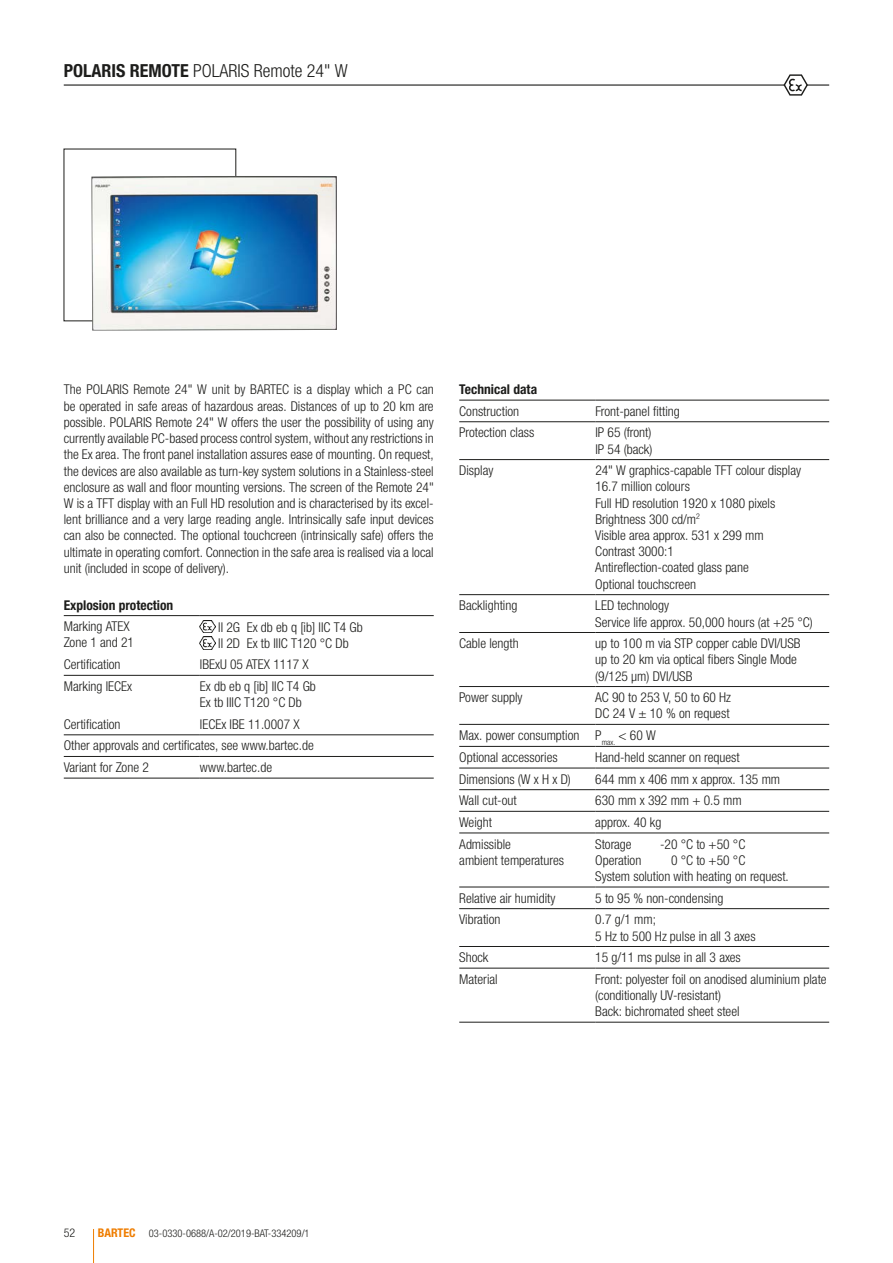
<style>
.page{position:relative;width:893px;height:1263px;background:#fff}
.page>*{position:absolute;margin:0;border:0;box-sizing:border-box;transform-origin:0 0}
.t1{font:300 condensed 18px "Helvetica Neue LTW1 G";color:#1d1d1b}
.t2{font:300 condensed 13.5px/16.2px "Helvetica Neue LTW1 G";color:#1d1d1b}
.t3{font:700 condensed 13.5px "Helvetica Neue LTW1 G";color:#1d1d1b}
.t4{font:300 condensed 12px "Helvetica Neue LTW1 G";color:#1d1d1b}
.t5{font:300 condensed 10.5px "Helvetica Neue LTW1 G";color:#1d1d1b}
.s1{font-weight:700}
.s2{font-weight:700;font-size:12px;color:#ef7d00}
</style>
<div class="page">
<hr style="left:64px;top:84px;width:765px;height:2px;background:#1d1d1b">
<svg style="left:783px;top:74px;width:25px;height:22px"></svg>
<img style="left:91px;top:176px;width:246px;height:155px">
<hr style="left:93px;top:1229px;width:1px;height:34px;background:#ef7d00">
<hr style="left:459px;top:400px;width:136px;height:1px;background:#1d1d1b">
<hr style="left:595px;top:400px;width:234px;height:1px;background:#1d1d1b">
<hr style="left:459px;top:421px;width:136px;height:1px;background:#1d1d1b">
<hr style="left:595px;top:421px;width:234px;height:1px;background:#1d1d1b">
<hr style="left:459px;top:459px;width:136px;height:1px;background:#1d1d1b">
<hr style="left:595px;top:459px;width:234px;height:1px;background:#1d1d1b">
<hr style="left:459px;top:594px;width:136px;height:1px;background:#1d1d1b">
<hr style="left:595px;top:594px;width:234px;height:1px;background:#1d1d1b">
<hr style="left:459px;top:632px;width:136px;height:1px;background:#1d1d1b">
<hr style="left:595px;top:632px;width:234px;height:1px;background:#1d1d1b">
<hr style="left:459px;top:686px;width:136px;height:1px;background:#1d1d1b">
<hr style="left:595px;top:686px;width:234px;height:1px;background:#1d1d1b">
<hr style="left:459px;top:724px;width:136px;height:1px;background:#1d1d1b">
<hr style="left:595px;top:724px;width:234px;height:1px;background:#1d1d1b">
<hr style="left:459px;top:746px;width:136px;height:1px;background:#1d1d1b">
<hr style="left:595px;top:746px;width:234px;height:1px;background:#1d1d1b">
<hr style="left:459px;top:768px;width:136px;height:1px;background:#1d1d1b">
<hr style="left:595px;top:768px;width:234px;height:1px;background:#1d1d1b">
<hr style="left:459px;top:789px;width:136px;height:1px;background:#1d1d1b">
<hr style="left:595px;top:789px;width:234px;height:1px;background:#1d1d1b">
<hr style="left:459px;top:811px;width:136px;height:1px;background:#1d1d1b">
<hr style="left:595px;top:811px;width:234px;height:1px;background:#1d1d1b">
<hr style="left:459px;top:833px;width:136px;height:1px;background:#1d1d1b">
<hr style="left:595px;top:833px;width:234px;height:1px;background:#1d1d1b">
<hr style="left:459px;top:887px;width:136px;height:1px;background:#1d1d1b">
<hr style="left:595px;top:887px;width:234px;height:1px;background:#1d1d1b">
<hr style="left:459px;top:908px;width:136px;height:1px;background:#1d1d1b">
<hr style="left:595px;top:908px;width:234px;height:1px;background:#1d1d1b">
<hr style="left:459px;top:946px;width:136px;height:1px;background:#1d1d1b">
<hr style="left:595px;top:946px;width:234px;height:1px;background:#1d1d1b">
<hr style="left:459px;top:968px;width:136px;height:1px;background:#1d1d1b">
<hr style="left:595px;top:968px;width:234px;height:1px;background:#1d1d1b">
<hr style="left:459px;top:1022px;width:136px;height:1px;background:#1d1d1b">
<hr style="left:595px;top:1022px;width:234px;height:1px;background:#1d1d1b">
<hr style="left:64px;top:615px;width:136px;height:1px;background:#1d1d1b">
<hr style="left:200px;top:615px;width:234px;height:1px;background:#1d1d1b">
<hr style="left:64px;top:675px;width:136px;height:1px;background:#1d1d1b">
<hr style="left:200px;top:675px;width:234px;height:1px;background:#1d1d1b">
<hr style="left:64px;top:756px;width:136px;height:1px;background:#1d1d1b">
<hr style="left:200px;top:756px;width:234px;height:1px;background:#1d1d1b">
<hr style="left:64px;top:778px;width:136px;height:1px;background:#1d1d1b">
<hr style="left:200px;top:778px;width:234px;height:1px;background:#1d1d1b">
<hr style="left:64px;top:734px;width:136px;height:1px;background:#1d1d1b">
<hr style="left:200px;top:734px;width:234px;height:1px;background:#1d1d1b">
<img style="left:200px;top:620px;width:15px;height:13px">
<img style="left:200px;top:636px;width:15px;height:13px">
<h1 class="t1" style="left:64px;top:60px;width:285px"><span class="s1">POLARIS REMOTE</span> POLARIS Remote 24" W</h1>
<p class="t2" style="left:64px;top:382px;width:371px;text-align:justify">The POLARIS Remote 24" W unit by BARTEC is a display which a PC can be operated in safe areas of hazardous areas. Distances of up to 20 km are possible. POLARIS Remote 24" W offers the user the possibility of using any currently available PC-based process control system, without any restrictions in the Ex area. The front panel installation assures ease of mounting. On request, the devices are also available as turn-key system solutions in a Stainless-steel enclosure as wall and floor mounting versions. The screen of the Remote 24" W is a TFT display with an Full HD resolution and is characterised by its excel&shy;lent brilliance and a very large reading angle. Intrinsically safe input devices can also be connected. The optional touchcreen (intrinsically safe) offers the ultimate in operating comfort. Connection in the safe area is realised via a local unit (included in scope of delivery).</p>
<p class="t3" style="left:64px;top:597px;width:111px">Explosion protection</p>
<p class="t2" style="left:64px;top:618px;width:72px">Marking ATEX<br>Zone 1 and 21</p>
<p class="t2" style="left:218px;top:619px;width:146px">II 2G Ex db eb q [ib] IIC T4 Gb<br>II 2D Ex tb IIIC T120 °C Db</p>
<p class="t2" style="left:64px;top:657px;width:58px">Certification</p>
<p class="t2" style="left:200px;top:657px;width:110px">IBExU 05 ATEX 1117 X</p>
<p class="t2" style="left:64px;top:678px;width:70px">Marking IECEx</p>
<p class="t2" style="left:200px;top:678px;width:118px">Ex db eb q [ib] IIC T4 Gb<br>Ex tb IIIC T120 °C Db</p>
<p class="t2" style="left:64px;top:716px;width:58px">Certification</p>
<p class="t2" style="left:64px;top:713px;width:252px;line-height:21.6px;text-indent:136px">IECEx IBE 11.0007 X<br>Other approvals and certificates, see www.bartec.de<br>Variant for Zone 2</p>
<p class="t2" style="left:200px;top:759px;width:74px">www.bartec.de</p>
<p class="t3" style="left:459px;top:381px;width:80px">Technical data</p>
<p class="t2" style="left:459px;top:403px;width:61px">Construction</p>
<p class="t2" style="left:595px;top:403px;width:86px">Front-panel fitting</p>
<p class="t2" style="left:459px;top:425px;width:77px">Protection class</p>
<p class="t2" style="left:595px;top:425px;width:59px">IP 65 (front)<br>IP 54 (back)</p>
<p class="t2" style="left:459px;top:462px;width:36px">Display</p>
<p class="t2" style="left:595px;top:462px;width:207px">24" W graphics-capable TFT colour display<br>16.7 million colours<br>Full HD resolution 1920 x 1080 pixels<br>Brightness 300 cd/m<sup>2<br></sup>Visible area approx. 531 x 299 mm<br>Contrast 3000:1<br>Antireflection-coated glass pane<br>Optional touchscreen</p>
<p class="t2" style="left:459px;top:597px;width:60px">Backlighting</p>
<p class="t2" style="left:595px;top:597px;width:219px">LED technology<br>Service life approx. 50,000 hours (at +25 °C)</p>
<p class="t2" style="left:459px;top:635px;width:61px">Cable length</p>
<p class="t2" style="left:595px;top:635px;width:207px">up to 100 m via STP copper cable DVI/USB up to 20 km via optical fibers Single Mode (9/125 μm) DVI/USB</p>
<p class="t2" style="left:459px;top:689px;width:65px">Power supply</p>
<p class="t2" style="left:595px;top:689px;width:137px">AC 90 to 253 V, 50 to 60 Hz<br>DC 24 V ± 10 % on request</p>
<p class="t2" style="left:459px;top:724px;width:198px;line-height:22px">Max. power consumption P<sub>max.</sub> &lt; 60 W<br>Optional accessories</p>
<p class="t2" style="left:595px;top:749px;width:146px">Hand-held scanner on request</p>
<p class="t2" style="left:459px;top:771px;width:113px">Dimensions (W x H x D)</p>
<p class="t2" style="left:595px;top:771px;width:186px">644 mm x 406 mm x approx. 135 mm</p>
<p class="t2" style="left:459px;top:792px;width:59px">Wall cut-out</p>
<p class="t2" style="left:595px;top:792px;width:148px">630 mm x 392 mm + 0.5 mm</p>
<p class="t2" style="left:459px;top:814px;width:34px">Weight</p>
<p class="t2" style="left:595px;top:814px;width:68px">approx. 40 kg</p>
<p class="t2" style="left:459px;top:836px;width:106px">Admissible<br>ambient temperatures</p>
<p class="t2" style="left:595px;top:836px;width:38px">Storage</p>
<p class="t2" style="left:660px;top:836px;width:87px">-20 °C to +50 °C</p>
<p class="t2" style="left:595px;top:852px;width:195px;text-indent:76px">0 °C to +50 °C<br>System solution with heating on request.</p>
<p class="t2" style="left:595px;top:852px;width:47px">Operation</p>
<p class="t2" style="left:459px;top:890px;width:98px">Relative air humidity</p>
<p class="t2" style="left:595px;top:890px;width:130px">5 to 95 % non-condensing</p>
<p class="t2" style="left:459px;top:911px;width:43px">Vibration</p>
<p class="t2" style="left:595px;top:911px;width:162px">0.7 g/1 mm;<br>5 Hz to 500 Hz pulse in all 3 axes</p>
<p class="t2" style="left:459px;top:949px;width:31px">Shock</p>
<p class="t2" style="left:595px;top:949px;width:147px">15 g/11 ms pulse in all 3 axes</p>
<p class="t2" style="left:459px;top:971px;width:40px">Material</p>
<p class="t2" style="left:595px;top:971px;width:233px">Front: polyester foil on anodised aluminium plate (conditionally UV-resistant)<br>Back: bichromated sheet steel</p>
<p class="t4" style="left:64px;top:1226px;width:13px">52</p>
<p class="t5" style="left:98px;top:1227px;width:213px"><span class="s2">BARTEC</span> 03-0330-0688/A-02/2019-BAT-334209/1</p>
</div>
